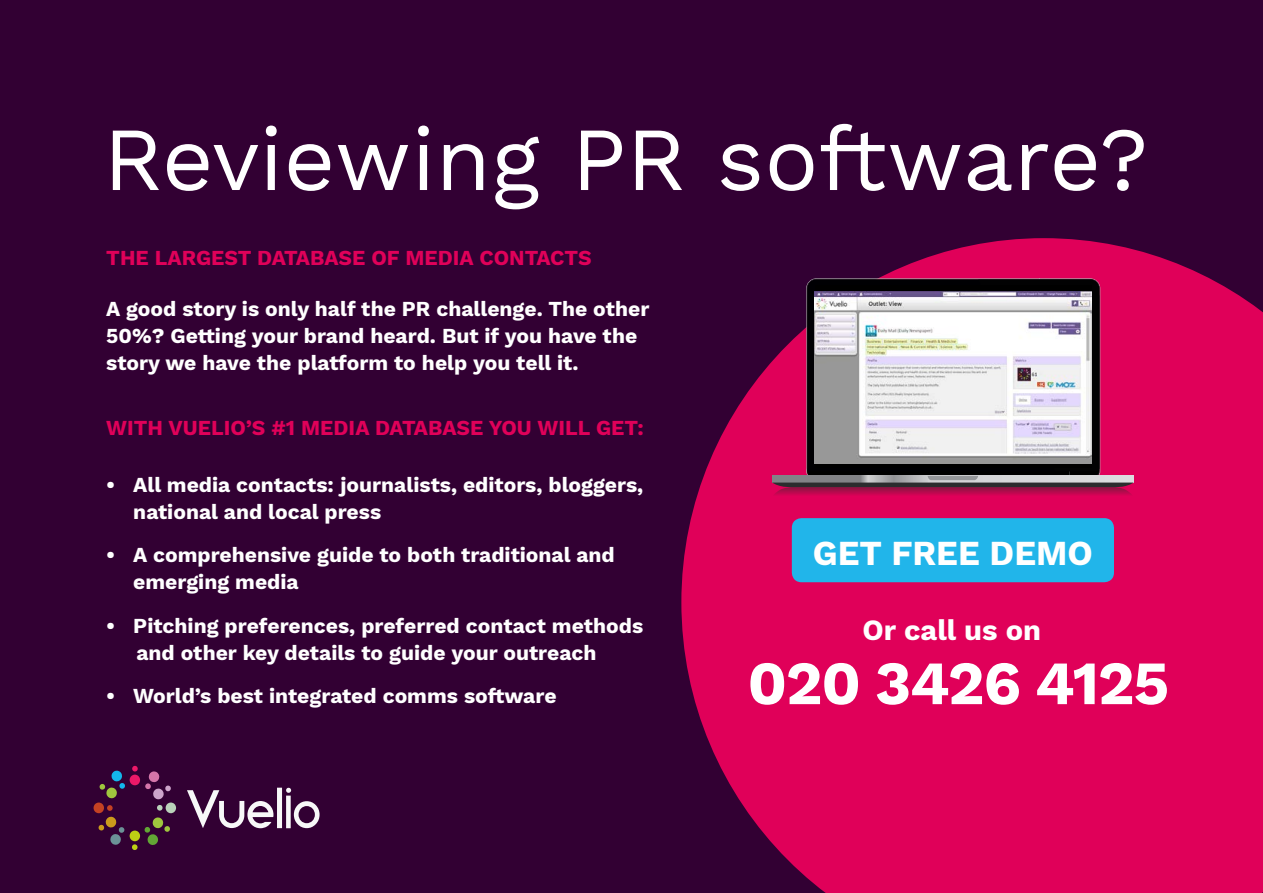
<style>
.page{position:relative;width:1263px;height:893px;background:#320033}
.page>*{position:absolute;margin:0;border:0;box-sizing:border-box;transform-origin:0 0}
.t1{font:90px "Work Sans";color:#fff}
.t2{font:700 61.5px "Work Sans";letter-spacing:-.02em;color:#fff}
.t3{font:700 34.5px "Work Sans";color:#fff}
.t4{font:700 28.95px "Work Sans";color:#fff}
.t5{font:700 21px/27px "Work Sans";color:#fff}
.t6{font:700 21px "Work Sans";color:#e00059}
</style>
<div class="page">
<svg style="left:187px;top:788px;width:133px;height:40px"></svg>
<svg style="left:94px;top:766px;width:82px;height:84px"></svg>
<svg style="left:681px;top:238px;width:582px;height:655px;fill:#e00059"></svg>
<div style="left:792px;top:518px;width:322px;height:64px;background:#21b5ea;border-radius:10px"></div>
<svg style="left:772px;top:279px;width:362px;height:218px;background:#8b1949"></svg>
<img style="left:793px;top:487px;width:320px;height:1px">
<div style="left:815px;top:285px;width:276px;height:183px;background:#000"></div>
<img style="left:815px;top:291px;width:276px;height:173px">
<h1 class="t1" style="left:103px;top:106px;width:1046px">Reviewing PR software?</h1>
<p class="t6" style="left:106px;top:246px;width:487px">THE LARGEST DATABASE OF MEDIA CONTACTS</p>
<p class="t5" style="left:106px;top:297px;width:545px">A good story is only half the PR challenge. The other<br>50%? Getting your brand heard. But if you have the story we have the platform to help you tell it.</p>
<p class="t6" style="left:106px;top:415px;width:539px">WITH VUELIO’S #1 MEDIA DATABASE YOU WILL GET:</p>
<p class="t5" style="left:133px;top:472px;width:511px;text-indent:-27px">• All media contacts: journalists, editors, bloggers, national and local press</p>
<p class="t5" style="left:133px;top:543px;width:483px;text-indent:-27px">• A comprehensive guide to both traditional and emerging media</p>
<p class="t5" style="left:136px;top:613px;width:508px;text-indent:-30px">• Pitching preferences, preferred contact methods and other key details to guide your outreach</p>
<p class="t5" style="left:106px;top:683px;width:452px">• World’s best integrated comms software</p>
<h3 class="t3" style="left:813px;top:533px;width:282px">GET FREE DEMO</h3>
<h3 class="t4" style="left:862px;top:613px;width:180px">Or call us on</h3>
<h2 class="t2" style="left:747px;top:648px;width:423px">020 3426 4125</h2>
</div>
